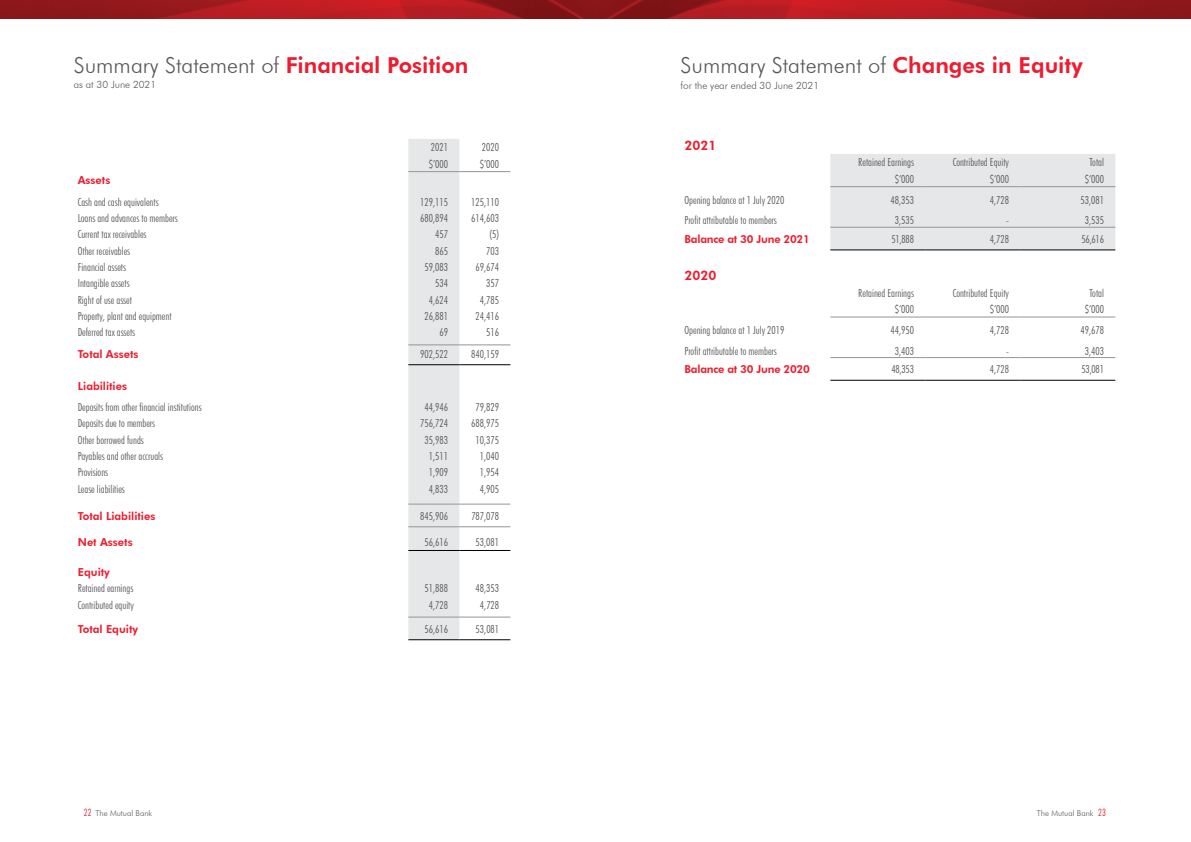
<style>
.page{position:relative;width:1191px;height:842px;background:#fff}
.page>*{position:absolute;margin:0;border:0;box-sizing:border-box;transform-origin:0 0}
.t1{font:300 22px "Futura BT";color:#58595b}
.t2{font:800 13px "Futura BT";color:#ed1c2e}
.t3{font:300 condensed 11px "Futura BT";color:#58595b}
.t4{font:800 11px "Futura BT";color:#ed1c2e}
.t5{font:800 11px "Futura BT";letter-spacing:-.02em;color:#ed1c2e}
.t6{font:300 10px "Futura BT";color:#58595b}
.t7{font:300 8px "Futura BT";color:#58595b}
.s1{font-weight:800;color:#ed1c2e}
.s2{font-stretch:condensed;font-size:10px;color:#ed1c2e}
</style>
<div class="page">
<div style="left:408px;top:139px;width:51px;height:500px;background:#e6e7e8"></div>
<hr style="left:408px;top:345px;width:51px;height:1px;background:#939598">
<hr style="left:459px;top:345px;width:51px;height:1px;background:#939598">
<hr style="left:408px;top:504px;width:51px;height:1px;background:#939598">
<hr style="left:459px;top:504px;width:51px;height:1px;background:#939598">
<hr style="left:408px;top:526px;width:51px;height:1px;background:#939598">
<hr style="left:459px;top:526px;width:51px;height:1px;background:#939598">
<hr style="left:408px;top:617px;width:51px;height:1px;background:#939598">
<hr style="left:459px;top:617px;width:51px;height:1px;background:#939598">
<hr style="left:408px;top:639px;width:51px;height:1px;background:#000">
<hr style="left:459px;top:639px;width:51px;height:1px;background:#000">
<hr style="left:408px;top:550px;width:51px;height:1px;background:#000">
<hr style="left:459px;top:550px;width:51px;height:1px;background:#000">
<hr style="left:408px;top:171px;width:51px;height:1px;background:#939598">
<hr style="left:459px;top:171px;width:51px;height:1px;background:#939598">
<hr style="left:408px;top:364px;width:51px;height:1px;background:#000">
<hr style="left:459px;top:364px;width:51px;height:1px;background:#000">
<div style="left:830px;top:154px;width:285px;height:95px;background:#e6e7e8"></div>
<hr style="left:830px;top:186px;width:95px;height:1px;background:#939598">
<hr style="left:925px;top:186px;width:95px;height:1px;background:#939598">
<hr style="left:1020px;top:186px;width:95px;height:1px;background:#939598">
<hr style="left:830px;top:227px;width:95px;height:1px;background:#939598">
<hr style="left:925px;top:227px;width:95px;height:1px;background:#939598">
<hr style="left:1020px;top:227px;width:95px;height:1px;background:#939598">
<hr style="left:830px;top:249px;width:95px;height:1px;background:#000">
<hr style="left:925px;top:249px;width:95px;height:1px;background:#000">
<hr style="left:1020px;top:249px;width:95px;height:1px;background:#000">
<hr style="left:830px;top:317px;width:95px;height:1px;background:#939598">
<hr style="left:925px;top:317px;width:95px;height:1px;background:#939598">
<hr style="left:1020px;top:317px;width:95px;height:1px;background:#939598">
<hr style="left:830px;top:357px;width:95px;height:1px;background:#939598">
<hr style="left:925px;top:357px;width:95px;height:1px;background:#939598">
<hr style="left:1020px;top:357px;width:95px;height:1px;background:#939598">
<hr style="left:830px;top:380px;width:95px;height:1px;background:#000">
<hr style="left:925px;top:380px;width:95px;height:1px;background:#000">
<hr style="left:1020px;top:380px;width:95px;height:1px;background:#000">
<img style="left:0;top:0;width:595px;height:19px">
<svg style="left:595px;top:0;width:596px;height:19px;background:#a3191e"></svg>
<h1 class="t1" style="left:74px;top:52px;width:396px">Summary Statement of <span class="s1">Financial Position</span></h1>
<p class="t6" style="left:74px;top:79px;width:84px">as at 30 June 2021</p>
<h1 class="t1" style="left:680px;top:52px;width:403px">Summary Statement of <span class="s1">Changes in Equity</span></h1>
<p class="t6" style="left:680px;top:80px;width:140px">for the year ended 30 June 2021</p>
<p class="t3" style="left:431px;top:141px;width:19px">2021</p>
<p class="t3" style="left:482px;top:141px;width:19px">2020</p>
<p class="t3" style="left:429px;top:157px;width:21px">$’000</p>
<p class="t3" style="left:480px;top:157px;width:21px">$’000</p>
<p class="t4" style="left:78px;top:173px;width:34px">Assets</p>
<p class="t3" style="left:78px;top:195px;width:82px">Cash and cash equivalents</p>
<p class="t3" style="left:420px;top:195px;width:29px">129,115</p>
<p class="t3" style="left:471px;top:195px;width:29px">125,110</p>
<p class="t3" style="left:78px;top:211px;width:102px">Loans and advances to members</p>
<p class="t3" style="left:420px;top:211px;width:29px">680,894</p>
<p class="t3" style="left:471px;top:211px;width:29px">614,603</p>
<p class="t3" style="left:78px;top:228px;width:70px">Current tax receivables</p>
<p class="t3" style="left:435px;top:228px;width:14px">457</p>
<p class="t3" style="left:489px;top:228px;width:11px">(5)</p>
<p class="t3" style="left:78px;top:244px;width:54px">Other receivables</p>
<p class="t3" style="left:435px;top:244px;width:14px">865</p>
<p class="t3" style="left:486px;top:244px;width:14px">703</p>
<p class="t3" style="left:78px;top:260px;width:50px">Financial assets</p>
<p class="t3" style="left:424px;top:260px;width:25px">59,083</p>
<p class="t3" style="left:475px;top:260px;width:25px">69,674</p>
<p class="t3" style="left:78px;top:277px;width:53px">Intangible assets</p>
<p class="t3" style="left:435px;top:277px;width:14px">534</p>
<p class="t3" style="left:486px;top:277px;width:14px">357</p>
<p class="t3" style="left:78px;top:293px;width:56px">Right of use asset</p>
<p class="t3" style="left:429px;top:293px;width:21px">4,624</p>
<p class="t3" style="left:480px;top:293px;width:21px">4,785</p>
<p class="t3" style="left:78px;top:309px;width:95px">Property, plant and equipment</p>
<p class="t3" style="left:424px;top:309px;width:25px">26,881</p>
<p class="t3" style="left:475px;top:309px;width:25px">24,416</p>
<p class="t3" style="left:78px;top:326px;width:59px">Deferred tax assets</p>
<p class="t3" style="left:439px;top:326px;width:10px">69</p>
<p class="t3" style="left:486px;top:326px;width:14px">516</p>
<p class="t4" style="left:78px;top:348px;width:62px">Total Assets</p>
<p class="t3" style="left:420px;top:348px;width:29px">902,522</p>
<p class="t3" style="left:471px;top:348px;width:29px">840,159</p>
<p class="t4" style="left:78px;top:379px;width:51px">Liabilities</p>
<p class="t3" style="left:78px;top:400px;width:125px">Deposits from other financial institutions</p>
<p class="t3" style="left:424px;top:400px;width:25px">44,946</p>
<p class="t3" style="left:475px;top:400px;width:25px">79,829</p>
<p class="t3" style="left:78px;top:417px;width:79px">Deposits due to members</p>
<p class="t3" style="left:420px;top:417px;width:29px">756,724</p>
<p class="t3" style="left:471px;top:417px;width:29px">688,975</p>
<p class="t3" style="left:78px;top:433px;width:67px">Other borrowed funds</p>
<p class="t3" style="left:424px;top:433px;width:25px">35,983</p>
<p class="t3" style="left:475px;top:433px;width:25px">10,375</p>
<p class="t3" style="left:78px;top:449px;width:87px">Payables and other accruals</p>
<p class="t3" style="left:429px;top:449px;width:21px">1,511</p>
<p class="t3" style="left:480px;top:449px;width:21px">1,040</p>
<p class="t3" style="left:78px;top:466px;width:32px">Provisions</p>
<p class="t3" style="left:429px;top:466px;width:21px">1,909</p>
<p class="t3" style="left:480px;top:466px;width:21px">1,954</p>
<p class="t3" style="left:78px;top:482px;width:49px">Lease liabilities</p>
<p class="t3" style="left:429px;top:482px;width:21px">4,833</p>
<p class="t3" style="left:480px;top:482px;width:21px">4,905</p>
<p class="t4" style="left:78px;top:509px;width:79px">Total Liabilities</p>
<p class="t3" style="left:420px;top:509px;width:29px">845,906</p>
<p class="t3" style="left:471px;top:509px;width:29px">787,078</p>
<p class="t4" style="left:78px;top:536px;width:56px">Net Assets</p>
<p class="t3" style="left:424px;top:536px;width:25px">56,616</p>
<p class="t3" style="left:475px;top:536px;width:25px">53,081</p>
<p class="t4" style="left:78px;top:565px;width:34px">Equity</p>
<p class="t3" style="left:78px;top:582px;width:57px">Retained earnings</p>
<p class="t3" style="left:424px;top:582px;width:25px">51,888</p>
<p class="t3" style="left:475px;top:582px;width:25px">48,353</p>
<p class="t3" style="left:78px;top:598px;width:58px">Contributed equity</p>
<p class="t3" style="left:429px;top:598px;width:21px">4,728</p>
<p class="t3" style="left:480px;top:598px;width:21px">4,728</p>
<p class="t4" style="left:78px;top:622px;width:62px">Total Equity</p>
<p class="t3" style="left:424px;top:622px;width:25px">56,616</p>
<p class="t3" style="left:475px;top:622px;width:25px">53,081</p>
<p class="t2" style="left:684px;top:137px;width:33px">2021</p>
<p class="t3" style="left:858px;top:156px;width:57px">Retained Earnings</p>
<p class="t3" style="left:952px;top:156px;width:58px">Contributed Equity</p>
<p class="t3" style="left:1089px;top:156px;width:16px">Total</p>
<p class="t3" style="left:894px;top:172px;width:21px">$‘000</p>
<p class="t3" style="left:989px;top:172px;width:21px">$‘000</p>
<p class="t3" style="left:1084px;top:172px;width:21px">$‘000</p>
<p class="t3" style="left:684px;top:193px;width:101px">Opening balance at 1 July 2020</p>
<p class="t3" style="left:890px;top:193px;width:25px">48,353</p>
<p class="t3" style="left:989px;top:193px;width:21px">4,728</p>
<p class="t3" style="left:1080px;top:193px;width:25px">53,081</p>
<p class="t3" style="left:684px;top:214px;width:94px">Profit attributable to members</p>
<p class="t3" style="left:894px;top:214px;width:21px">3,535</p>
<p class="t3" style="left:1006px;top:214px;width:4px">-</p>
<p class="t3" style="left:1084px;top:214px;width:21px">3,535</p>
<p class="t5" style="left:684px;top:232px;width:127px">Balance at 30 June 2021</p>
<p class="t3" style="left:891px;top:232px;width:24px">51,888</p>
<p class="t3" style="left:989px;top:232px;width:21px">4,728</p>
<p class="t3" style="left:1081px;top:232px;width:24px">56,616</p>
<p class="t2" style="left:684px;top:268px;width:33px">2020</p>
<p class="t3" style="left:858px;top:286px;width:57px">Retained Earnings</p>
<p class="t3" style="left:952px;top:286px;width:58px">Contributed Equity</p>
<p class="t3" style="left:1089px;top:286px;width:16px">Total</p>
<p class="t3" style="left:894px;top:302px;width:21px">$‘000</p>
<p class="t3" style="left:989px;top:302px;width:21px">$‘000</p>
<p class="t3" style="left:1084px;top:302px;width:21px">$‘000</p>
<p class="t3" style="left:684px;top:323px;width:101px">Opening balance at 1 July 2019</p>
<p class="t3" style="left:890px;top:323px;width:25px">44,950</p>
<p class="t3" style="left:989px;top:323px;width:21px">4,728</p>
<p class="t3" style="left:1080px;top:323px;width:25px">49,678</p>
<p class="t3" style="left:684px;top:344px;width:94px">Profit attributable to members</p>
<p class="t3" style="left:894px;top:344px;width:21px">3,403</p>
<p class="t3" style="left:1006px;top:344px;width:4px">-</p>
<p class="t3" style="left:1084px;top:344px;width:21px">3,403</p>
<p class="t5" style="left:684px;top:362px;width:127px">Balance at 30 June 2020</p>
<p class="t3" style="left:891px;top:362px;width:24px">48,353</p>
<p class="t3" style="left:989px;top:362px;width:21px">4,728</p>
<p class="t3" style="left:1081px;top:362px;width:24px">53,081</p>
<p class="t7" style="left:84px;top:808px;width:70px"><span class="s2">22</span> The Mutual Bank</p>
<p class="t7" style="left:1037px;top:808px;width:70px">The Mutual Bank <span class="s2">23</span></p>
</div>
